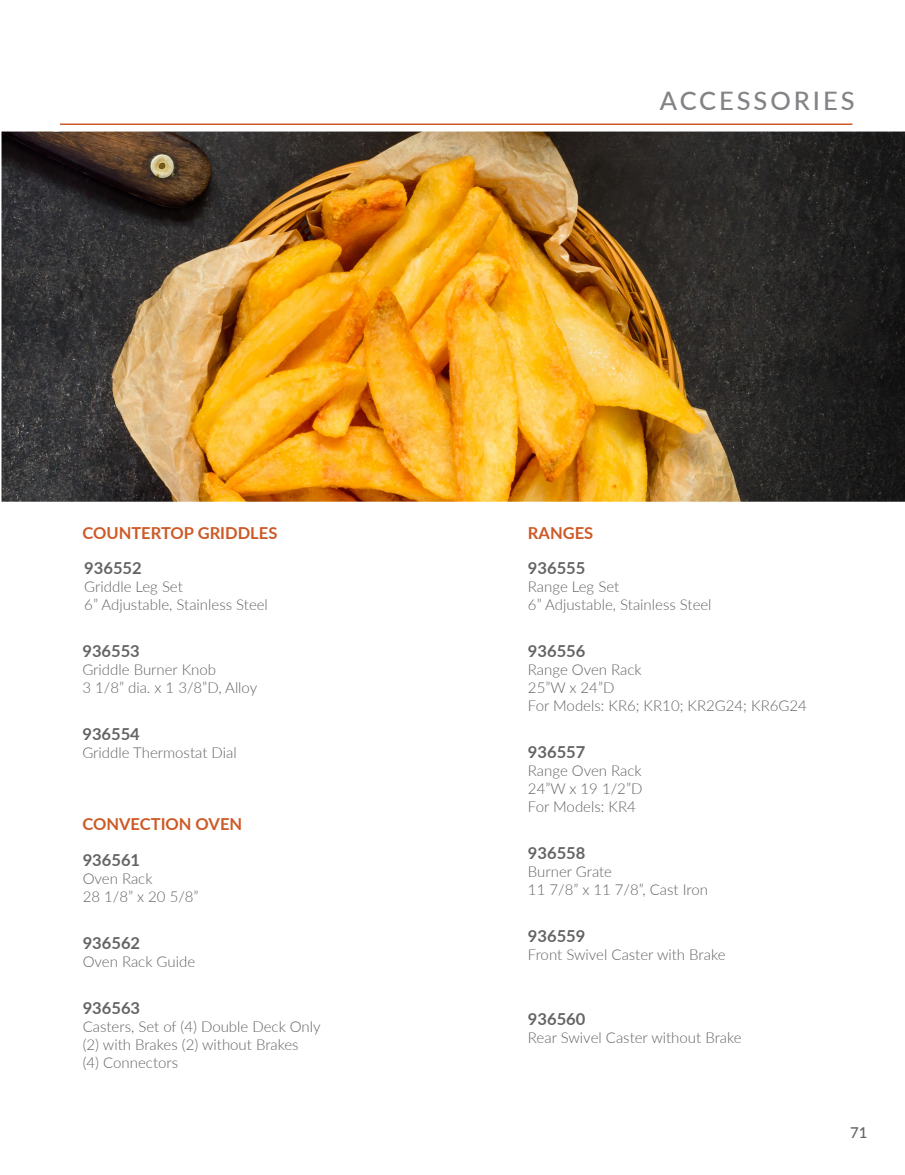
<style>
.page{position:relative;width:905px;height:1175px;background:#fff}
.page>*{position:absolute;margin:0;border:0;box-sizing:border-box;transform-origin:0 0}
.t1{font:500 25.5px "Lato";letter-spacing:.115em;color:#828386}
.Paragraph_Style_1{font:700 16.5px "Lato";color:#636366}
.Paragraph_Style_1-2{font:700 16.5px "Lato";color:#cd5a27}
.Paragraph_Style_1-3{font:300 15px "Lato";color:#636366}
.t2{font:500 15px "Lato";color:#636366}
</style>
<div class="page">
<hr style="left:60px;top:123px;width:792px;height:2px;background:#cd5a27">
<hr style="left:0;top:0;width:1px;height:123px;background:#313a4d">
<img style="left:1px;top:131px;width:903px;height:371px">
<p class="Paragraph_Style_1-2" style="left:82px;top:521px;width:196px">COUNTERTOP GRIDDLES</p>
<p class="Paragraph_Style_1" style="left:84px;top:555px;width:59px">936552</p>
<p class="Paragraph_Style_1-3" style="left:84px;top:576px;width:100px">Griddle Leg Set</p>
<p class="Paragraph_Style_1-3" style="left:84px;top:594px;width:185px">6” Adjustable, Stainless Steel</p>
<p class="Paragraph_Style_1" style="left:82px;top:638px;width:59px">936553</p>
<p class="Paragraph_Style_1-3" style="left:82px;top:659px;width:135px">Griddle Burner Knob</p>
<p class="Paragraph_Style_1-3" style="left:82px;top:677px;width:176px">3 1/8” dia. x 1 3/8”D, Alloy</p>
<p class="Paragraph_Style_1" style="left:82px;top:721px;width:59px">936554</p>
<p class="Paragraph_Style_1-3" style="left:82px;top:742px;width:156px">Griddle Thermostat Dial</p>
<p class="Paragraph_Style_1-2" style="left:82px;top:811px;width:161px">CONVECTION OVEN</p>
<p class="Paragraph_Style_1" style="left:83px;top:848px;width:59px">936561</p>
<p class="Paragraph_Style_1-3" style="left:83px;top:868px;width:71px">Oven Rack</p>
<p class="Paragraph_Style_1-3" style="left:83px;top:886px;width:117px">28 1/8” x 20 5/8”</p>
<p class="Paragraph_Style_1" style="left:83px;top:931px;width:59px">936562</p>
<p class="Paragraph_Style_1-3" style="left:83px;top:951px;width:114px">Oven Rack Guide</p>
<p class="Paragraph_Style_1" style="left:83px;top:996px;width:59px">936563</p>
<p class="Paragraph_Style_1-3" style="left:83px;top:1016px;width:239px">Casters, Set of (4) Double Deck Only</p>
<p class="Paragraph_Style_1-3" style="left:83px;top:1034px;width:217px">(2) with Brakes (2) without Brakes</p>
<p class="Paragraph_Style_1-3" style="left:83px;top:1052px;width:97px">(4) Connectors</p>
<p class="t1" style="left:659px;top:82px;width:196px">ACCESSORIES</p>
<p class="Paragraph_Style_1-2" style="left:528px;top:521px;width:67px">RANGES</p>
<p class="Paragraph_Style_1" style="left:528px;top:555px;width:59px">936555</p>
<p class="Paragraph_Style_1-3" style="left:528px;top:576px;width:93px">Range Leg Set</p>
<p class="Paragraph_Style_1-3" style="left:528px;top:594px;width:185px">6” Adjustable, Stainless Steel</p>
<p class="Paragraph_Style_1" style="left:528px;top:638px;width:59px">936556</p>
<p class="Paragraph_Style_1-3" style="left:528px;top:659px;width:115px">Range Oven Rack</p>
<p class="Paragraph_Style_1-3" style="left:528px;top:677px;width:88px">25”W x 24”D</p>
<p class="Paragraph_Style_1-3" style="left:528px;top:695px;width:280px">For Models: KR6; KR10; KR2G24; KR6G24</p>
<p class="Paragraph_Style_1" style="left:528px;top:739px;width:59px">936557</p>
<p class="Paragraph_Style_1-3" style="left:528px;top:760px;width:115px">Range Oven Rack</p>
<p class="Paragraph_Style_1-3" style="left:528px;top:778px;width:116px">24”W x 19 1/2”D</p>
<p class="Paragraph_Style_1-3" style="left:528px;top:796px;width:109px">For Models: KR4</p>
<p class="Paragraph_Style_1" style="left:528px;top:840px;width:59px">936558</p>
<p class="Paragraph_Style_1-3" style="left:528px;top:861px;width:86px">Burner Grate</p>
<p class="Paragraph_Style_1-3" style="left:528px;top:879px;width:182px">11 7/8” x 11 7/8”, Cast Iron</p>
<p class="Paragraph_Style_1" style="left:528px;top:924px;width:59px">936559</p>
<p class="Paragraph_Style_1-3" style="left:528px;top:944px;width:199px">Front Swivel Caster with Brake</p>
<p class="Paragraph_Style_1" style="left:528px;top:1007px;width:59px">936560</p>
<p class="Paragraph_Style_1-3" style="left:528px;top:1027px;width:215px">Rear Swivel Caster without Brake</p>
<p class="t2" style="left:850px;top:1122px;width:19px">71</p>
</div>
